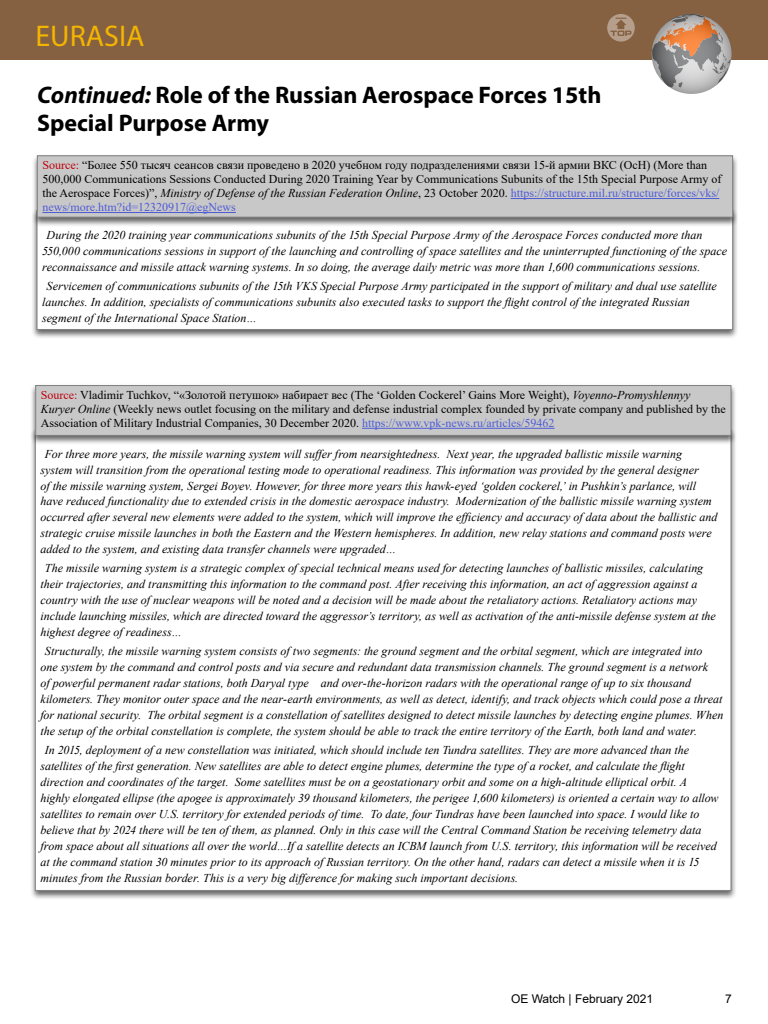
<style>
.page{position:relative;width:768px;height:1024px;background:#fff}
.page>*{position:absolute;margin:0;border:0;box-sizing:border-box;transform-origin:0 0}
.t1{font:30px "Myriad Pro";color:#f3b500}
.t2{font:700 24px/28px "Myriad Pro";color:#000}
.t3{font:italic 12px/16px "Times New Roman";color:#000}
.t4{font:12px/14px "Times New Roman";color:#000}
.t5{font:12px "Arial";color:#000}
.s1{font-style:italic}
.s2{color:#be000b}
.s3{color:#4f5cd6}
</style>
<div class="page">
<div style="left:31px;top:209px;width:707px;height:130px;background:#000;opacity:.6"></div>
<div style="left:37px;top:211px;width:696px;height:118px;background:#fff"></div>
<div style="left:37px;top:210px;width:696px;height:120px;border:1px solid #808080"></div>
<div style="left:32px;top:154px;width:706px;height:73px;background:#000;opacity:.6"></div>
<div style="left:37px;top:156px;width:696px;height:61px;background:#c8c8c8"></div>
<hr style="left:511px;top:198px;width:208px;height:1px;background:#4f5cd6">
<hr style="left:42px;top:212px;width:194px;height:1px;background:#4f5cd6">
<div style="left:37px;top:156px;width:696px;height:61px;border:1px solid #808080"></div>
<div style="left:30px;top:428px;width:707px;height:472px;background:#000;opacity:.6"></div>
<div style="left:35px;top:430px;width:696px;height:460px;background:#fff"></div>
<div style="left:30px;top:384px;width:707px;height:61px;background:#000;opacity:.6"></div>
<div style="left:36px;top:386px;width:695px;height:49px;background:#c8c8c8"></div>
<hr style="left:362px;top:428px;width:193px;height:1px;background:#4f5cd6">
<div style="left:35px;top:385px;width:696px;height:51px;border:1px solid #808080"></div>
<div style="left:0;top:0;width:768px;height:60px;background:#856141"></div>
<svg style="left:607px;top:14px;width:28px;height:28px"></svg>
<svg style="left:652px;top:14px;width:59px;height:73px"></svg>
<svg style="left:652px;top:14px;width:80px;height:80px;background:#ad9a8f"></svg>
<h1 class="t1" style="left:36px;top:17px;width:111px">EURASIA</h1>
<h2 class="t2" style="left:37px;top:80px;width:566px"><span class="s1">Continued:</span> Role of the Russian Aerospace Forces 15th<br>Special Purpose Army</h2>
<p class="t4" style="left:42px;top:158px;width:680px"><span class="s2">Source:</span> “Более 550 тысяч сеансов связи проведено в 2020 учебном году подразделениями связи 15-й армии ВКС (ОсН) (More than 500,000 Communications Sessions Conducted During 2020 Training Year by Communications Subunits of the 15th Special Purpose Army of the Aerospace Forces)”, <span class="s1">Ministry of Defense of the Russian Federation Online</span>, 23 October 2020. <span class="s3">https://structure.mil.ru/structure/forces/vks/ news/more.htm?id=12320917@egNews</span></p>
<p class="t3" style="left:42px;top:227px;width:686px;text-indent:4px">During the 2020 training year communications subunits of the 15th Special Purpose Army of the Aerospace Forces conducted more than<br>550,000 communications sessions in support of the launching and controlling of space satellites and the uninterrupted functioning of the space reconnaissance and missile attack warning systems. In so doing, the average daily metric was more than 1,600 communications sessions.</p>
<p class="t3" style="left:42px;top:278px;width:676px;text-indent:4px">Servicemen of communications subunits of the 15th VKS Special Purpose Army participated in the support of military and dual use satellite launches. In addition, specialists of communications subunits also executed tasks to support the flight control of the integrated Russian segment of the International Space Station…</p>
<p class="t4" style="left:41px;top:388px;width:686px"><span class="s2">Source:</span> Vladimir Tuchkov, “«Золотой петушок» набирает вес (The ‘Golden Cockerel’ Gains More Weight), <span class="s1">Voyenno-Promyshlennyy<br>Kuryer Online</span> (Weekly news outlet focusing on the military and defense industrial complex founded by private company and published by the<br>Association of Military Industrial Companies, 30 December 2020. <span class="s3">https://www.vpk-news.ru/articles/59462</span></p>
<p class="t3" style="left:40px;top:445px;width:679px;text-indent:4px">For three more years, the missile warning system will suffer from nearsightedness. Next year, the upgraded ballistic missile warning<br>system will transition from the operational testing mode to operational readiness. This information was provided by the general designer<br>of the missile warning system, Sergei Boyev. However, for three more years this hawk-eyed ‘golden cockerel,’ in Pushkin’s parlance, will have reduced functionality due to extended crisis in the domestic aerospace industry. Modernization of the ballistic missile warning system occurred after several new elements were added to the system, which will improve the efficiency and accuracy of data about the ballistic and strategic cruise missile launches in both the Eastern and the Western hemispheres. In addition, new relay stations and command posts were added to the system, and existing data transfer channels were upgraded…</p>
<p class="t3" style="left:40px;top:560px;width:677px;text-indent:4px">The missile warning system is a strategic complex of special technical means used for detecting launches of ballistic missiles, calculating their trajectories, and transmitting this information to the command post. After receiving this information, an act of aggression against a country with the use of nuclear weapons will be noted and a decision will be made about the retaliatory actions. Retaliatory actions may include launching missiles, which are directed toward the aggressor’s territory, as well as activation of the anti-missile defense system at the highest degree of readiness…</p>
<p class="t3" style="left:40px;top:643px;width:685px;text-indent:4px">Structurally, the missile warning system consists of two segments: the ground segment and the orbitаl segment, which are integrated into<br>one system by the command and control posts and via secure and redundant data transmission channels. The ground segment is a network<br>of powerful permanent radar stations, both Daryal type and over-the-horizon radars with the operational range of up to six thousand kilometers. They monitor outer space and the near-earth environments, as well as detect, identify, and track objects which could pose a threat for national security. The orbital segment is a constellation of satellites designed to detect missile launches by detecting engine plumes. When the setup of the orbital constellation is complete, the system should be able to track the entire territory of the Earth, both land and water.</p>
<p class="t3" style="left:40px;top:742px;width:680px;text-indent:4px">In 2015, deployment of a new constellation was initiated, which should include ten Tundra satellites. They are more advanced than the satellites of the first generation. New satellites are able to detect engine plumes, determine the type of a rocket, and calculate the flight direction and coordinates of the target. Some satellites must be on a geostationary orbit and some on a high-altitude elliptical orbit. A highly elongated ellipse (the apogee is approximately 39 thousand kilometers, the perigee 1,600 kilometers) is oriented a certain way to allow satellites to remain over U.S. territory for extended periods of time. To date, four Tundras have been launched into space. I would like to believe that by 2024 there will be ten of them, as planned. Only in this case will the Central Command Station be receiving telemetry data from space about all situations all over the world…If a satellite detects an ICBM launch from U.S. territory, this information will be received at the command station 30 minutes prior to its approach of Russian territory. On the other hand, radars can detect a missile when it is 15 minutes from the Russian border. This is a very big difference for making such important decisions.</p>
<p class="t5" style="left:511px;top:990px;width:144px">OE Watch | February 2021</p>
<p class="t5" style="left:725px;top:990px;width:8px">7</p>
</div>
